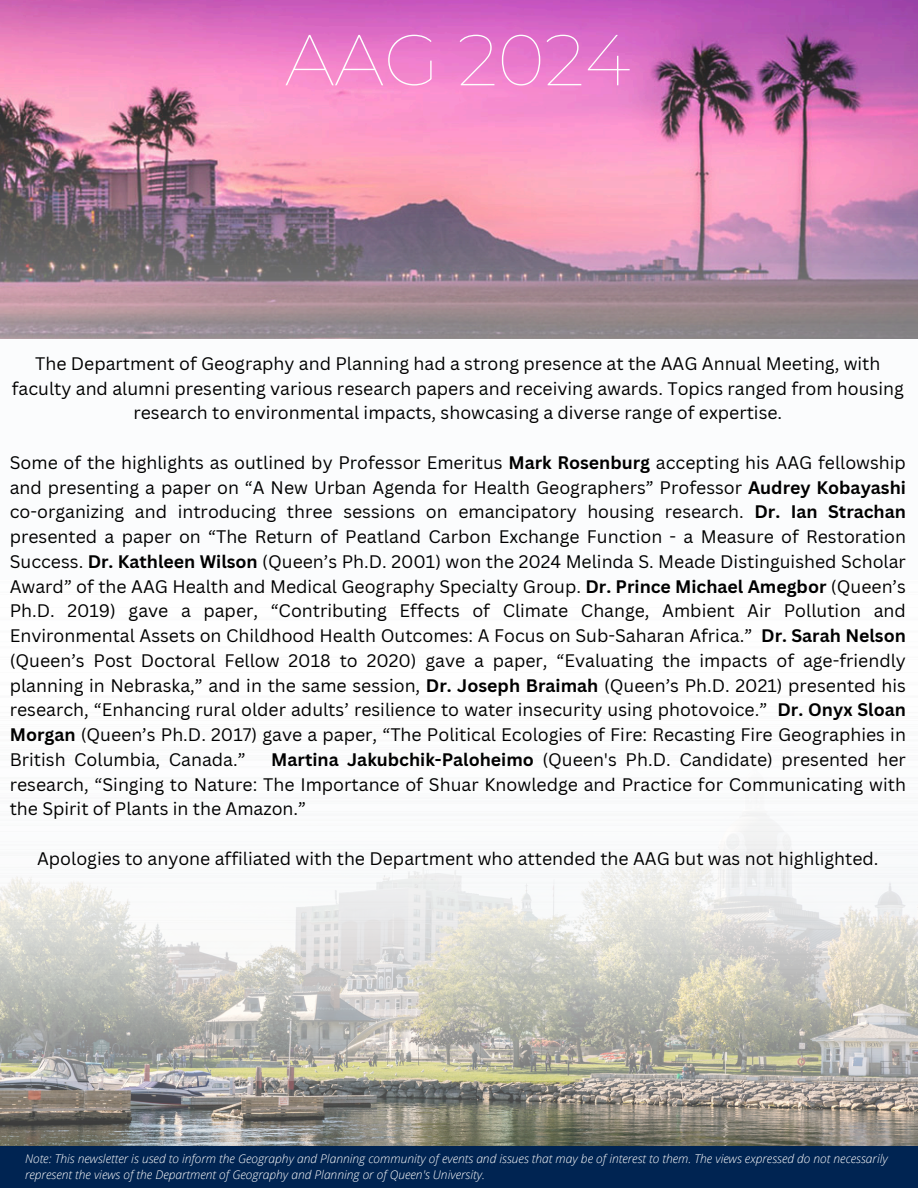
<style>
.page{position:relative;width:918px;height:1188px;background:#fbfcfd}
.page>*{position:absolute;margin:0;border:0;box-sizing:border-box;transform-origin:0 0}
.t1{font:100 72px "Montserrat";color:#fefefe}
.t2{font:17.7px/24.8px "Canva Sans";color:#000;text-align:justify}
.t3{font:italic 300 12px/16px "Open Sans";color:#fff}
.s1{font-weight:700}
</style>
<div class="page">
<div style="left:0;top:1146px;width:918px;height:42px;background:#002452"></div>
<img style="left:0;top:0;width:918px;height:339px">
<img style="left:0;top:813px;width:918px;height:333px">
<p class="t1" style="left:285px;top:16px;width:348px">AAG 2024</p>
<h2 class="t2" style="left:12px;top:351px;width:894px;text-align:center">The Department of Geography and Planning had a strong presence at the AAG Annual Meeting, with faculty and alumni presenting various research papers and receiving awards. Topics ranged from housing research to environmental impacts, showcasing a diverse range of expertise.</h2>
<h2 class="t2" style="left:10px;top:450px;width:898px">Some of the highlights as outlined by Professor Emeritus <span class="s1">Mark Rosenburg</span> accepting his AAG fellowship and presenting a paper on “A New Urban Agenda for Health Geographers” Professor <span class="s1">Audrey Kobayashi </span>co-organizing and introducing three sessions on emancipatory housing research. <span class="s1">Dr. Ian Strachan </span>presented a paper on “The Return of Peatland Carbon Exchange Function - a Measure of Restoration Success. <span class="s1">Dr. Kathleen Wilson</span> (Queen’s Ph.D. 2001) won the 2024 Melinda S. Meade Distinguished Scholar Award” of the AAG Health and Medical Geography Specialty Group. <span class="s1">Dr. Prince Michael Amegbor</span> (Queen’s Ph.D. 2019) gave a paper, “Contributing Effects of Climate Change, Ambient Air Pollution and Environmental Assets on Childhood Health Outcomes: A Focus on Sub-Saharan Africa.” <span class="s1">Dr. Sarah Nelson </span>(Queen’s Post Doctoral Fellow 2018 to 2020) gave a paper, “Evaluating the impacts of age-friendly planning in Nebraska,” and in the same session, <span class="s1">Dr. Joseph Braimah</span> (Queen’s Ph.D. 2021) presented his research, “Enhancing rural older adults’ resilience to water insecurity using photovoice.” <span class="s1">Dr. Onyx Sloan Morgan</span> (Queen’s Ph.D. 2017) gave a paper, “The Political Ecologies of Fire: Recasting Fire Geographies in British Columbia, Canada.”</h2>
<h2 class="t2" style="left:10px;top:747px;width:898px;text-indent:262px"><span class="s1">Martina Jakubchik-Paloheimo</span> (Queen's Ph.D. Candidate) presented her research, “Singing to Nature: The Importance of Shuar Knowledge and Practice for Communicating with the Spirit of Plants in the Amazon.”</h2>
<h2 class="t2" style="left:37px;top:846px;width:843px">Apologies to anyone affiliated with the Department who attended the AAG but was not highlighted.</h2>
<h1 class="t3" style="left:25px;top:1151px;width:864px">Note: This newsletter is used to inform the Geography and Planning community of events and issues that may be of interest to them. The views expressed do not necessarily represent the views of the Department of Geography and Planning or of Queen's University.</h1>
</div>
